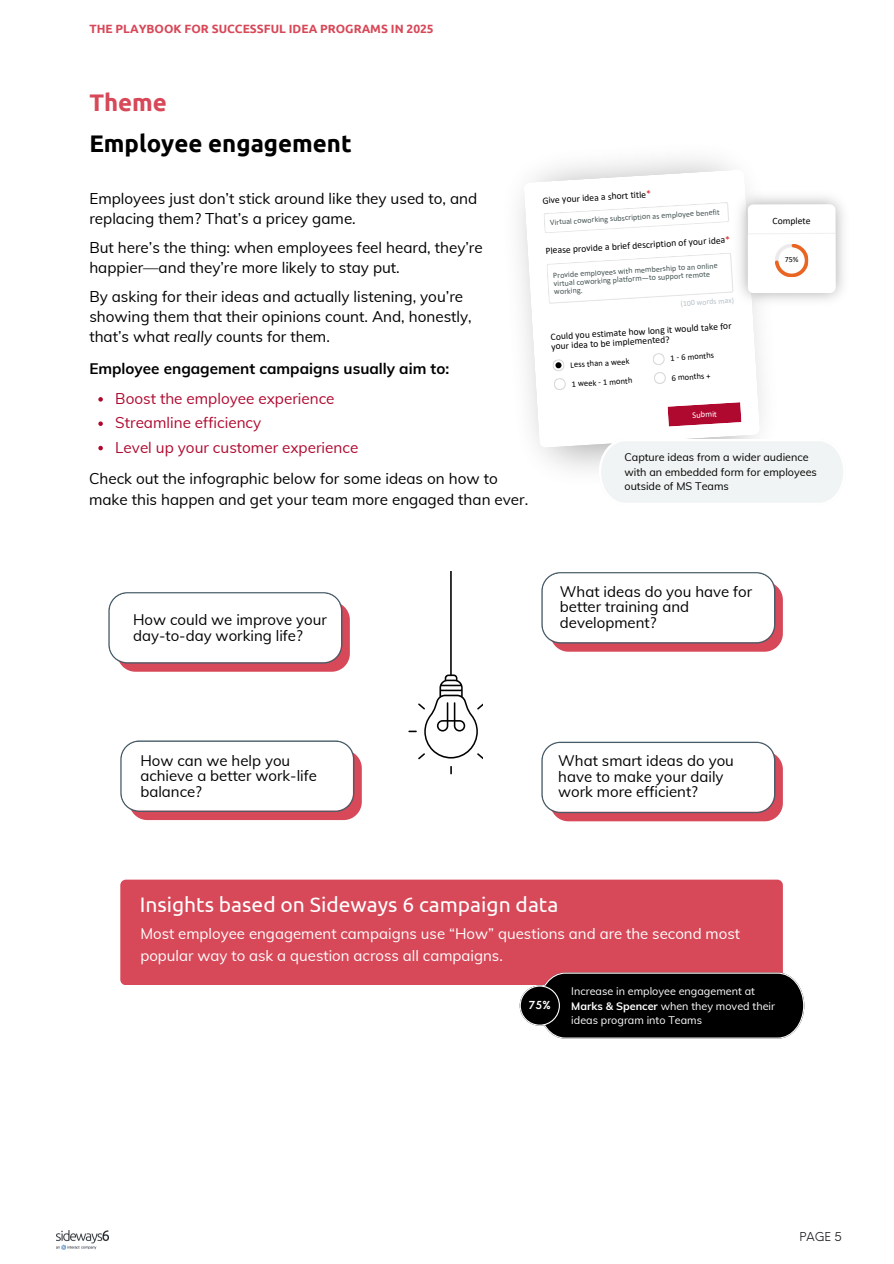
<style>
.page{position:relative;width:894px;height:1264px;background:#fff}
.page>*{position:absolute;margin:0;border:0;box-sizing:border-box;transform-origin:0 0}
.t1{font:700 24px "Ubuntu";color:#000}
.t2{font:700 24px "Ubuntu";color:#d74858}
.t3{font:21px "Ubuntu";color:#fff}
.t4{font:15.3px/20.2px "Muli";color:#000}
.t5{font:15.3px/24.3px "Muli";color:#af092f}
.t6{font:700 15.3px "Muli";color:#000}
.t7{font:15px/15.8px "Muli";color:#000}
.t8{font:15px/22.5px "Muli";color:#fff}
.t9{font:700 12px "Ubuntu";color:#d74858}
.t10{font:12px "Neue Einstellung";color:#17191c}
.t11{font:10.8px/14.4px "Muli";color:#fff}
.t12{font:10.8px/14.4px "Muli";color:#000}
.t13{font:600 10.8px "Nourd";color:#fff}
.t14{font:9.6px/9.9px "Calibri";color:#000}
.t15{font:8.55px "Calibri";color:#000}
.t16{font:8.55px "Calibri";color:#fff}
.t17{font:8.1px/8.4px "Calibri";color:#465554}
.t18{font:7.95px "Calibri";color:#b7c0c9}
.t19{font:7.95px "Calibri";color:#000}
.s1{font-style:italic}
.s2{font-size:9.9px;color:#db1b21}
.s3{font-weight:700}
</style>
<div class="page">
<img style="left:57px;top:1230px;width:51px;height:19px">
<div style="left:120px;top:879px;width:662px;height:106px;background:#d74858"></div>
<svg style="left:519px;top:972px;width:285px;height:66px;background:#1a1717"></svg>
<svg style="left:541px;top:572px;width:241px;height:79px"></svg>
<div style="left:542px;top:573px;width:231px;height:69px;background:#fff;border-radius:18px"></div>
<svg style="left:108px;top:592px;width:241px;height:79px;background:#c26d79"></svg>
<div style="left:110px;top:593px;width:231px;height:69px;background:#fff;border-radius:18px"></div>
<svg style="left:541px;top:741px;width:241px;height:80px;background:#c67884"></svg>
<div style="left:542px;top:743px;width:231px;height:68px;background:#fff;border-radius:18px"></div>
<svg style="left:120px;top:740px;width:241px;height:80px;background:#c3737f"></svg>
<div style="left:122px;top:742px;width:231px;height:68px;background:#fff;border-radius:18px"></div>
<svg style="left:98px;top:397px;width:5px;height:4px"></svg>
<svg style="left:98px;top:421px;width:5px;height:5px"></svg>
<svg style="left:98px;top:446px;width:5px;height:4px"></svg>
<svg style="left:523px;top:170px;width:236px;height:277px"></svg>
<img style="left:729px;top:187px;width:114px;height:124px">
<svg style="left:543px;top:202px;width:186px;height:31px"></svg>
<svg style="left:546px;top:252px;width:187px;height:52px"></svg>
<svg style="left:553px;top:378px;width:13px;height:12px"></svg>
<svg style="left:652px;top:353px;width:12px;height:12px"></svg>
<svg style="left:653px;top:372px;width:13px;height:12px"></svg>
<svg style="left:667px;top:402px;width:74px;height:24px"></svg>
<svg style="left:746px;top:204px;width:90px;height:89px"></svg>
<svg style="left:598px;top:439px;width:245px;height:64px"></svg>
<svg style="left:552px;top:359px;width:12px;height:12px"></svg>
<svg style="left:408px;top:572px;width:74px;height:187px"></svg>
<p class="t9" style="left:89px;top:21px;width:346px">THE PLAYBOOK FOR SUCCESSFUL IDEA PROGRAMS IN 2025</p>
<h1 class="t2" style="left:89px;top:88px;width:79px">Theme</h1>
<h1 class="t1" style="left:89px;top:129px;width:264px">Employee engagement</h1>
<p class="t4" style="left:89px;top:188px;width:389px">Employees just don’t stick around like they used to, and replacing them? That’s a pricey game.</p>
<p class="t4" style="left:89px;top:236px;width:395px">But here’s the thing: when employees feel heard, they’re happier—and they’re more likely to stay put.</p>
<p class="t4" style="left:89px;top:285px;width:384px">By asking for their ideas and actually listening, you’re showing them that their opinions count. And, honestly, that’s what <span class="s1">really</span> counts for them.</p>
<p class="t6" style="left:89px;top:357px;width:361px">Employee engagement campaigns usually aim to:</p>
<p class="t5" style="left:115px;top:385px;width:244px">Boost the employee experience<br>Streamline efficiency<br>Level up your customer experience</p>
<p class="t4" style="left:89px;top:468px;width:440px">Check out the infographic below for some ideas on how to make this happen and get your team more engaged than ever.</p>
<p class="t14" style="left:542px;top:195px;width:110px;rotate:-3deg">Give your idea a short title<span class="s2">*</span></p>
<p class="t14" style="left:545px;top:245px;width:186px;rotate:-3deg">Please provide a brief description of your idea<span class="s2">*</span></p>
<p class="t17" style="left:549px;top:217px;width:171px;rotate:-3deg">Virtual coworking subscription as employee benefit</p>
<p class="t17" style="left:552px;top:270px;width:166px;rotate:-3deg">Provide employees with membership to an online virtual coworking platform—to support remote working.</p>
<p class="t18" style="left:680px;top:297px;width:55px;rotate:-3deg">(100 words max)</p>
<p class="t14" style="left:550px;top:331px;width:183px;rotate:-3deg">Could you estimate how long it would take for your idea to be implemented?</p>
<p class="t15" style="left:570px;top:359px;width:61px;rotate:-3deg">Less than a week</p>
<p class="t15" style="left:571px;top:378px;width:62px;rotate:-3deg">1 week - 1 month</p>
<p class="t15" style="left:669px;top:351px;width:45px;rotate:-3deg">1 - 6 months</p>
<p class="t15" style="left:671px;top:372px;width:41px;rotate:-3deg">6 months +</p>
<p class="t16" style="left:692px;top:409px;width:26px;rotate:-3deg">Submit</p>
<p class="t14" style="left:772px;top:215px;width:40px">Complete</p>
<p class="t19" style="left:784px;top:254px;width:15px">75%</p>
<p class="t12" style="left:624px;top:449px;width:194px">Capture ideas from a wider audience with an embedded form for employees outside of MS Teams</p>
<p class="t7" style="left:559px;top:582px;width:194px">What ideas do you have for better training and</p>
<p class="t7" style="left:133px;top:611px;width:195px">How could we improve your</p>
<p class="t7" style="left:559px;top:614px;width:98px">development?</p>
<p class="t7" style="left:133px;top:627px;width:171px">day-to-day working life?</p>
<p class="t7" style="left:140px;top:751px;width:178px">How can we help you achieve a better work-life balance?</p>
<p class="t7" style="left:558px;top:752px;width:177px">What smart ideas do you have to make your daily work more efficient?</p>
<h2 class="t3" style="left:140px;top:891px;width:420px">Insights based on Sideways 6 campaign data</h2>
<p class="t8" style="left:140px;top:921px;width:601px">Most employee engagement campaigns use “How” questions and are the second most popular way to ask a question across all campaigns.</p>
<p class="t13" style="left:529px;top:999px;width:23px">75%</p>
<p class="t11" style="left:571px;top:983px;width:205px">Increase in employee engagement at<br><span class="s3">Marks &amp; Spencer</span> when they moved their ideas program into Teams</p>
<p class="t10" style="left:799px;top:1225px;width:44px">PAGE 5</p>
</div>
